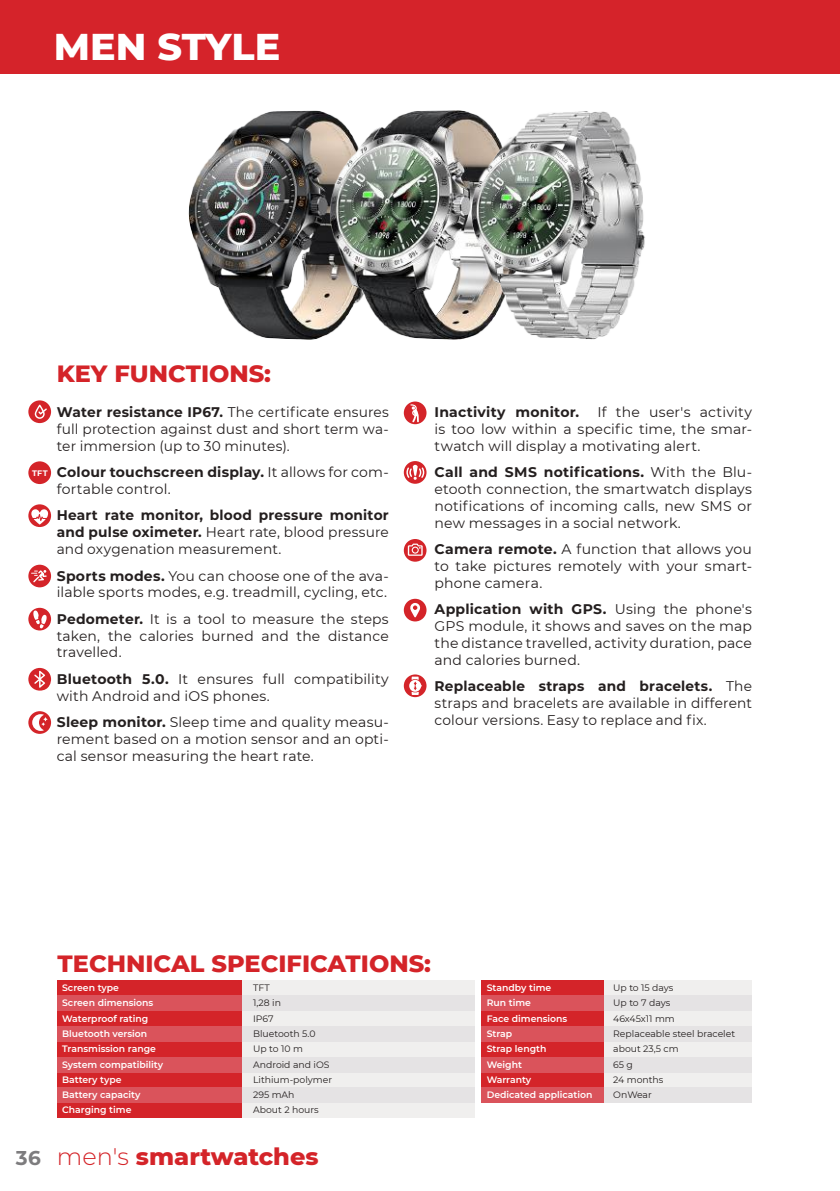
<style>
.page{position:relative;width:840px;height:1191px;background:#fff}
.page>*{position:absolute;margin:0;border:0;box-sizing:border-box;transform-origin:0 0}
.t1{font:800 38px "Montserrat";color:#fff}
.t2{font:800 24px "Montserrat";color:#d42429}
.t3{font:14px/16.8px "Montserrat";letter-spacing:.01em;color:#241f1f;text-align:justify}
.t4{font:700 14px/16.8px "Montserrat";letter-spacing:.015em;color:#241f1f;text-align:justify}
.t5{font:600 9.2px/15.2px "Montserrat";color:#fff}
.t6{font:9.2px/15.2px "Montserrat";color:#241f1f}
.t7{font:700 8px "Montserrat";color:#fff}
.s1{font-weight:700}
.s2{font-weight:400}
.s3{font-weight:700;font-size:20px;color:#7d7c7e}
.s4{font-weight:300}
</style>
<div class="page">
<div style="left:0;top:0;width:839px;height:73px;background:#d5232a"></div>
<svg style="left:403px;top:401px;width:23px;height:23px"></svg>
<svg style="left:410px;top:404px;width:8px;height:18px"></svg>
<svg style="left:28px;top:711px;width:23px;height:23px"></svg>
<svg style="left:32px;top:714px;width:16px;height:17px"></svg>
<div style="left:28px;top:668px;width:23px;height:22px;background:#d42429;border-radius:50%"></div>
<svg style="left:34px;top:671px;width:11px;height:16px"></svg>
<div style="left:28px;top:608px;width:23px;height:22px;background:#d42429;border-radius:50%"></div>
<svg style="left:33px;top:610px;width:14px;height:18px"></svg>
<div style="left:28px;top:400px;width:23px;height:23px;background:#d42429;border-radius:50%"></div>
<svg style="left:35px;top:405px;width:12px;height:14px"></svg>
<svg style="left:403px;top:461px;width:23px;height:23px"></svg>
<svg style="left:406px;top:465px;width:18px;height:15px"></svg>
<svg style="left:403px;top:539px;width:23px;height:22px"></svg>
<svg style="left:407px;top:543px;width:15px;height:13px"></svg>
<svg style="left:403px;top:674px;width:23px;height:23px"></svg>
<svg style="left:409px;top:676px;width:12px;height:19px"></svg>
<svg style="left:28px;top:564px;width:23px;height:23px"></svg>
<svg style="left:28px;top:504px;width:23px;height:23px"></svg>
<svg style="left:31px;top:509px;width:17px;height:15px"></svg>
<div style="left:57px;top:980px;width:417px;height:138px;background:#f0efee"></div>
<div style="left:57px;top:980px;width:185px;height:138px;background:#d42429"></div>
<div style="left:57px;top:995px;width:185px;height:16px;background:#da535b"></div>
<div style="left:57px;top:1026px;width:185px;height:15px;background:#da535b"></div>
<div style="left:57px;top:1057px;width:185px;height:15px;background:#da535b"></div>
<div style="left:57px;top:1087px;width:185px;height:15px;background:#da535b"></div>
<div style="left:242px;top:995px;width:232px;height:16px;background:#e5e3e4"></div>
<div style="left:242px;top:1026px;width:232px;height:15px;background:#e5e3e4"></div>
<div style="left:242px;top:1057px;width:232px;height:15px;background:#e5e3e4"></div>
<div style="left:242px;top:1087px;width:232px;height:15px;background:#e5e3e4"></div>
<div style="left:481px;top:980px;width:270px;height:122px;background:#f0efee"></div>
<div style="left:481px;top:980px;width:122px;height:122px;background:#d42429"></div>
<div style="left:481px;top:995px;width:122px;height:16px;background:#da535b"></div>
<div style="left:481px;top:1026px;width:122px;height:15px;background:#da535b"></div>
<div style="left:481px;top:1057px;width:122px;height:15px;background:#da535b"></div>
<div style="left:481px;top:1087px;width:122px;height:15px;background:#da535b"></div>
<div style="left:603px;top:995px;width:148px;height:16px;background:#e5e3e4"></div>
<div style="left:603px;top:1026px;width:148px;height:15px;background:#e5e3e4"></div>
<div style="left:603px;top:1056px;width:148px;height:16px;background:#e5e3e4"></div>
<div style="left:603px;top:1087px;width:148px;height:15px;background:#e5e3e4"></div>
<div style="left:28px;top:461px;width:23px;height:23px;background:#d42429;border-radius:50%"></div>
<div style="left:403px;top:599px;width:23px;height:22px;background:#d42429;border-radius:50%"></div>
<svg style="left:410px;top:603px;width:10px;height:14px"></svg>
<img style="left:188px;top:110px;width:141px;height:229px">
<img style="left:329px;top:110px;width:141px;height:229px">
<img style="left:470px;top:111px;width:175px;height:228px">
<h1 class="t1" style="left:54px;top:18px;width:228px">MEN STYLE</h1>
<p class="t7" style="left:32px;top:467px;width:17px">TFT</p>
<h2 class="t2" style="left:57px;top:356px;width:216px">KEY FUNCTIONS:</h2>
<p class="t3" style="left:57px;top:403px;width:333px"><span class="s1">Water resistance IP67.</span> The certificate ensures full protection against dust and short term wa&shy;ter immersion (up to 30 minutes).</p>
<p class="t3" style="left:57px;top:463px;width:333px"><span class="s1">Colour touchscreen display.</span> It allows for com&shy;fortable control.</p>
<p class="t4" style="left:57px;top:506px;width:333px">Heart rate monitor, blood pressure monitor and pulse oximeter. <span class="s2">Heart rate, blood pressure and oxygenation measurement.</span></p>
<p class="t3" style="left:57px;top:566px;width:333px"><span class="s1">Sports modes.</span> You can choose one of the ava&shy;ilable sports modes, e.g. treadmill, cycling, etc.</p>
<p class="t3" style="left:57px;top:610px;width:333px"><span class="s1">Pedometer.</span> It is a tool to measure the steps taken, the calories burned and the distance travelled.</p>
<p class="t3" style="left:57px;top:670px;width:333px"><span class="s1">Bluetooth 5.0.</span> It ensures full compatibility with Android and iOS phones.</p>
<p class="t3" style="left:57px;top:713px;width:333px"><span class="s1">Sleep monitor.</span> Sleep time and quality measu&shy;rement based on a motion sensor and an opti&shy;cal sensor measuring the heart rate.</p>
<p class="t4" style="left:434px;top:403px;width:146px">Inactivity monitor.</p>
<p class="t3" style="left:434px;top:403px;width:319px;text-indent:163px">If the user's activity is too low within a specific time, the smar&shy;twatch will display a motivating alert.</p>
<p class="t3" style="left:434px;top:463px;width:319px"><span class="s1">Call and SMS notifications.</span> With the Blu&shy;etooth connection, the smartwatch displays notifications of incoming calls, new SMS or new messages in a social network.</p>
<p class="t3" style="left:434px;top:540px;width:319px"><span class="s1">Camera remote.</span> A function that allows you to take pictures remotely with your smart&shy;phone camera.</p>
<p class="t3" style="left:434px;top:600px;width:319px"><span class="s1">Application with GPS.</span> Using the phone's GPS module, it shows and saves on the map the distance travelled, activity duration, pace and calories burned.</p>
<p class="t3" style="left:434px;top:677px;width:319px"><span class="s1">Replaceable straps and bracelets.</span> The straps and bracelets are available in different colour versions. Easy to replace and fix.</p>
<h2 class="t2" style="left:58px;top:945px;width:374px">TECHNICAL SPECIFICATIONS:</h2>
<p class="t5" style="left:62px;top:980px;width:102px">Screen type<br>Screen dimensions<br>Waterproof rating<br>Bluetooth version<br>Transmission range<br>System compatibility<br>Battery type<br>Battery capacity<br>Charging time</p>
<p class="t6" style="left:253px;top:980px;width:80px">TFT<br>1,28 in<br>IP67<br>Bluetooth 5.0<br>Up to 10 m<br>Android and iOS<br>Lithium-polymer<br>295 mAh<br>About 2 hours</p>
<p class="t5" style="left:486px;top:980px;width:107px">Standby time<br>Run time<br>Face dimensions<br>Strap<br>Strap length<br>Weight<br>Warranty<br>Dedicated application</p>
<p class="t6" style="left:613px;top:980px;width:123px">Up to 15 days<br>Up to 7 days<br>46x45x11 mm<br>Replaceable steel bracelet about 23,5 cm<br>65 g<br>24 months<br>OnWear</p>
<h2 class="t2" style="left:16px;top:1138px;width:304px"><span class="s3">36</span> <span class="s4">men's</span> smartwatches</h2>
</div>
